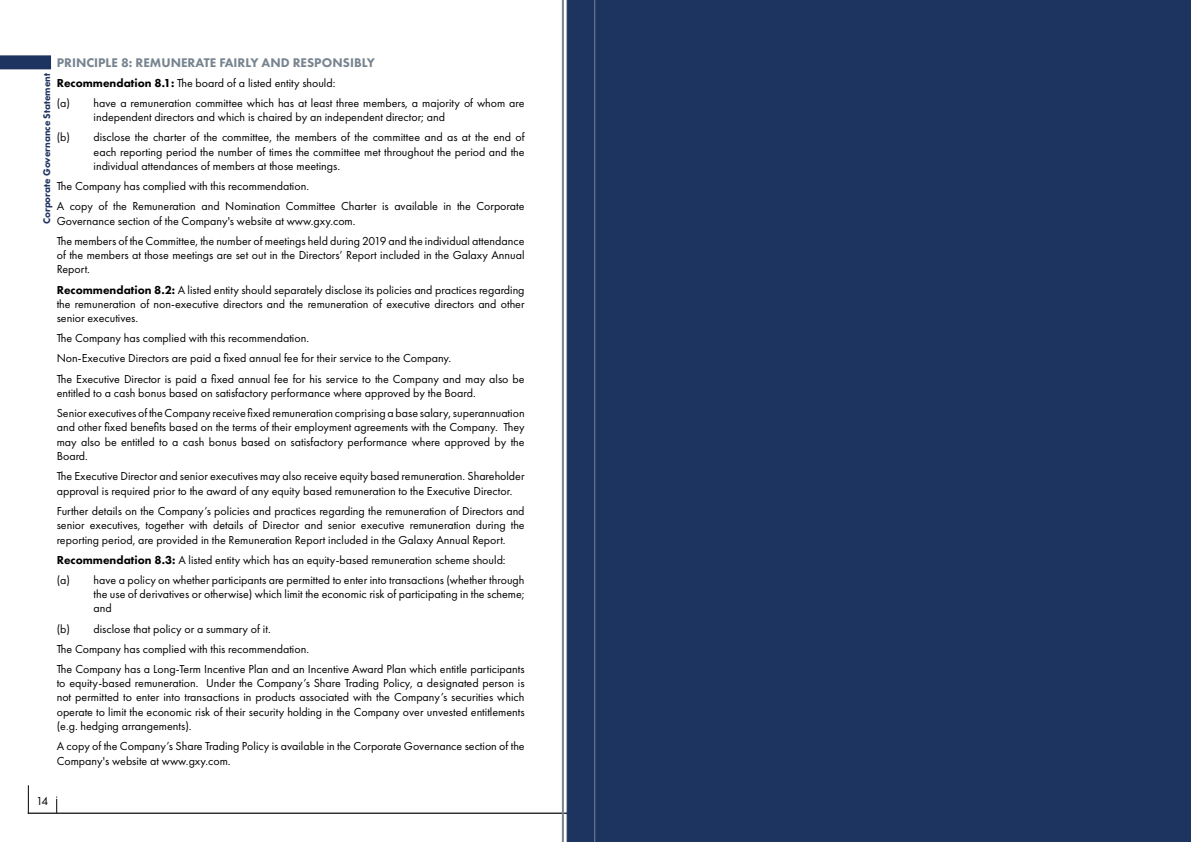
<style>
.page{position:relative;width:1191px;height:842px;background:#fff}
.page>*{position:absolute;margin:0;border:0;box-sizing:border-box;transform-origin:0 0}
.t1{font:800 13px "Futura PT";color:#77848f}
.t2{font:12px/14.4px "Futura PT";color:#000}
.t3{font:800 10px "Futura PT";color:#1e3460}
.s1{font-weight:800}
</style>
<div class="page">
<svg style="left:28px;top:785px;width:1px;height:28px"></svg>
<svg style="left:56px;top:796px;width:1px;height:17px"></svg>
<hr style="left:28px;top:813px;width:556px;height:1px;background:#000">
<div style="left:604px;top:0;width:587px;height:842px;background:#1e3460"></div>
<div style="left:0;top:55px;width:51px;height:14px;background:#1e3460"></div>
<hr style="left:562px;top:0;width:2px;height:842px;background:#77848f">
<svg style="left:566px;top:0;width:38px;height:842px;background:#223863"></svg>
<hr style="left:594px;top:0;width:1px;height:842px;background:#77848f">
<p class="t1" style="left:57px;top:54px;width:320px">PRINCIPLE 8: REMUNERATE FAIRLY AND RESPONSIBLY</p>
<p class="t2" style="left:57px;top:73px;width:469px;line-height:20.1px"><span class="s1">Recommendation 8.1:</span> The board of a listed entity should:<br>(a) have a remuneration committee which has at least three members, a majority of whom are</p>
<p class="t2" style="left:57px;top:107px;width:469px;line-height:20.1px;text-indent:37px">independent directors and which is chaired by an independent director; and<br>(b) disclose the charter of the committee, the members of the committee and as at the end of</p>
<p class="t2" style="left:94px;top:144px;width:432px">each reporting period the number of times the committee met throughout the period and the individual attendances of members at those meetings.</p>
<p class="t2" style="left:57px;top:176px;width:469px;line-height:20.1px">The Company has complied with this recommendation.<br>A copy of the Remuneration and Nomination Committee Charter is available in the Corporate</p>
<p class="t2" style="left:57px;top:210px;width:469px;line-height:20.1px">Governance section of the Company's website at www.gxy.com.<br>The members of the Committee, the number of meetings held during 2019 and the individual attendance</p>
<p class="t2" style="left:57px;top:248px;width:469px">of the members at those meetings are set out in the Directors’ Report included in the Galaxy Annual<br>Report.</p>
<p class="t2" style="left:57px;top:282px;width:469px;text-align:justify"><span class="s1">Recommendation 8.2:</span> A listed entity should separately disclose its policies and practices regarding the remuneration of non-executive directors and the remuneration of executive directors and other senior executives.</p>
<p class="t2" style="left:57px;top:328px;width:469px;line-height:20.1px">The Company has complied with this recommendation.<br>Non-Executive Directors are paid a fixed annual fee for their service to the Company.<br>The Executive Director is paid a fixed annual fee for his service to the Company and may also be</p>
<p class="t2" style="left:57px;top:383px;width:469px;line-height:20.1px">entitled to a cash bonus based on satisfactory performance where approved by the Board.<br>Senior executives of the Company receive fixed remuneration comprising a base salary, superannuation</p>
<p class="t2" style="left:57px;top:420px;width:469px;text-align:justify">and other fixed benefits based on the terms of their employment agreements with the Company. They may also be entitled to a cash bonus based on satisfactory performance where approved by the Board.</p>
<p class="t2" style="left:57px;top:469px;width:469px">The Executive Director and senior executives may also receive equity based remuneration. Shareholder approval is required prior to the award of any equity based remuneration to the Executive Director.</p>
<p class="t2" style="left:57px;top:503px;width:469px;text-align:justify">Further details on the Company’s policies and practices regarding the remuneration of Directors and senior executives, together with details of Director and senior executive remuneration during the reporting period, are provided in the Remuneration Report included in the Galaxy Annual Report.</p>
<p class="t2" style="left:57px;top:549px;width:469px;line-height:20.1px"><span class="s1">Recommendation 8.3:</span> A listed entity which has an equity-based remuneration scheme should:<br>(a) have a policy on whether participants are permitted to enter into transactions (whether through</p>
<p class="t2" style="left:94px;top:587px;width:432px">the use of derivatives or otherwise) which limit the economic risk of participating in the scheme; and</p>
<p class="t2" style="left:57px;top:618px;width:469px;line-height:20.1px">(b) disclose that policy or a summary of it.<br>The Company has complied with this recommendation.<br>The Company has a Long-Term Incentive Plan and an Incentive Award Plan which entitle participants</p>
<p class="t2" style="left:57px;top:676px;width:469px;text-align:justify">to equity-based remuneration. Under the Company’s Share Trading Policy, a designated person is not permitted to enter into transactions in products associated with the Company’s securities which operate to limit the economic risk of their security holding in the Company over unvested entitlements (e.g. hedging arrangements).</p>
<p class="t2" style="left:57px;top:739px;width:469px">A copy of the Company’s Share Trading Policy is available in the Corporate Governance section of the<br>Company's website at www.gxy.com.</p>
<p class="t3" style="left:41px;top:224px;width:153px;rotate:-90deg">Corporate Governance Statement</p>
<p class="t2" style="left:36px;top:794px;width:14px">14</p>
</div>
